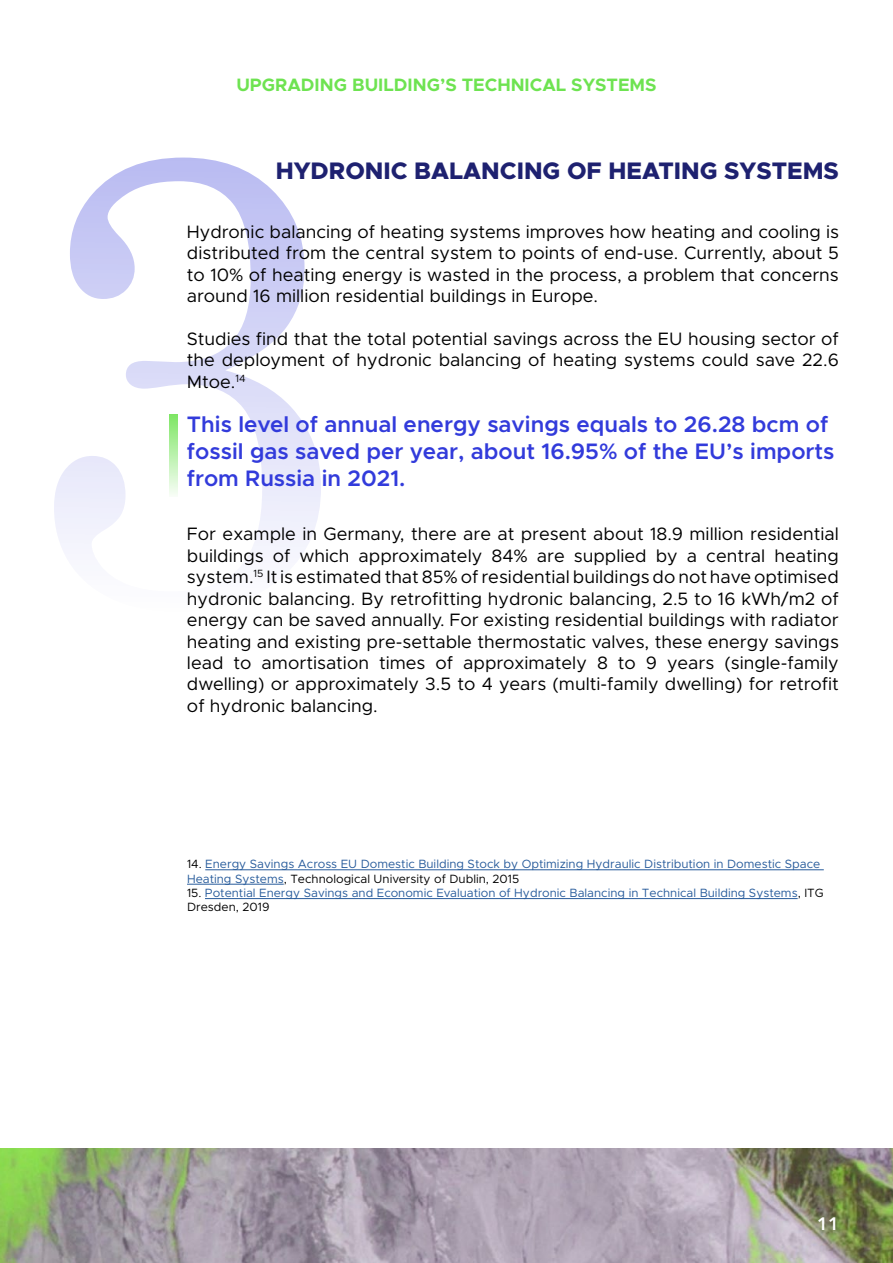
<style>
.page{position:relative;width:893px;height:1263px;background:#fff}
.page>*{position:absolute;margin:0;border:0;box-sizing:border-box;transform-origin:0 0}
.t1{font:800 24px "Metropolis";color:#1e2170}
.t2{font:600 22.5px/27px "Metropolis";color:#323bdb}
.t3{font:18px/21.5px "Metropolis";color:#000;text-align:justify}
.t4{font:700 18px "Metropolis";color:#6ee351}
.t5{font:600 18px "Avenir Next";color:#fff}
.t6{font:12px/14.4px "Metropolis";color:#275b9b}
.s1{color:#000}
</style>
<div class="page">
<img style="left:0;top:1148px;width:893px;height:115px">
<hr style="left:205px;top:869px;width:619px;height:1px;background:#275b9b">
<hr style="left:187px;top:884px;width:97px;height:1px;background:#275b9b">
<hr style="left:205px;top:898px;width:593px;height:1px;background:#275b9b">
<svg style="left:54px;top:158px;width:267px;height:394px"></svg>
<svg style="left:169px;top:414px;width:8px;height:83px"></svg>
<p class="t4" style="left:236px;top:73px;width:422px">UPGRADING BUILDING’S TECHNICAL SYSTEMS</p>
<h1 class="t1" style="left:276px;top:155px;width:565px">HYDRONIC BALANCING OF HEATING SYSTEMS</h1>
<p class="t3" style="left:187px;top:221px;width:654px">Hydronic balancing of heating systems improves how heating and cooling is distributed from the central system to points of end-use. Currently, about 5 to 10% of heating energy is wasted in the process, a problem that concerns around 16 million residential buildings in Europe.</p>
<p class="t3" style="left:187px;top:328px;width:654px">Studies find that the total potential savings across the EU housing sector of the deployment of hydronic balancing of heating systems could save 22.6<br>Mtoe.<sup>14</sup></p>
<p class="t2" style="left:187px;top:411px;width:649px">This level of annual energy savings equals to 26.28 bcm of fossil gas saved per year, about 16.95% of the EU’s imports from Russia in 2021.</p>
<p class="t3" style="left:187px;top:523px;width:653px">For example in Germany, there are at present about 18.9 million residential buildings of which approximately 84% are supplied by a central heating system.<sup>15</sup> It is estimated that 85% of residential buildings do not have optimised hydronic balancing. By retrofitting hydronic balancing, 2.5 to 16 kWh/m2 of energy can be saved annually. For existing residential buildings with radiator heating and existing pre-settable thermostatic valves, these energy savings lead to amortisation times of approximately 8 to 9 years (single-family dwelling) or approximately 3.5 to 4 years (multi-family dwelling) for retrofit of hydronic balancing.</p>
<p class="t6" style="left:187px;top:857px;width:635px"><span class="s1">14.</span> Energy Savings Across EU Domestic Building Stock by Optimizing Hydraulic Distribution in Domestic Space<br>Heating Systems<span class="s1">, Technological University of Dublin, 2015</span></p>
<p class="t6" style="left:187px;top:886px;width:638px"><span class="s1">15.</span> Potential Energy Savings and Economic Evaluation of Hydronic Balancing in Technical Building Systems<span class="s1">, ITG<br>Dresden, 2019</span></p>
<p class="t5" style="left:817px;top:1208px;width:23px">11</p>
</div>
